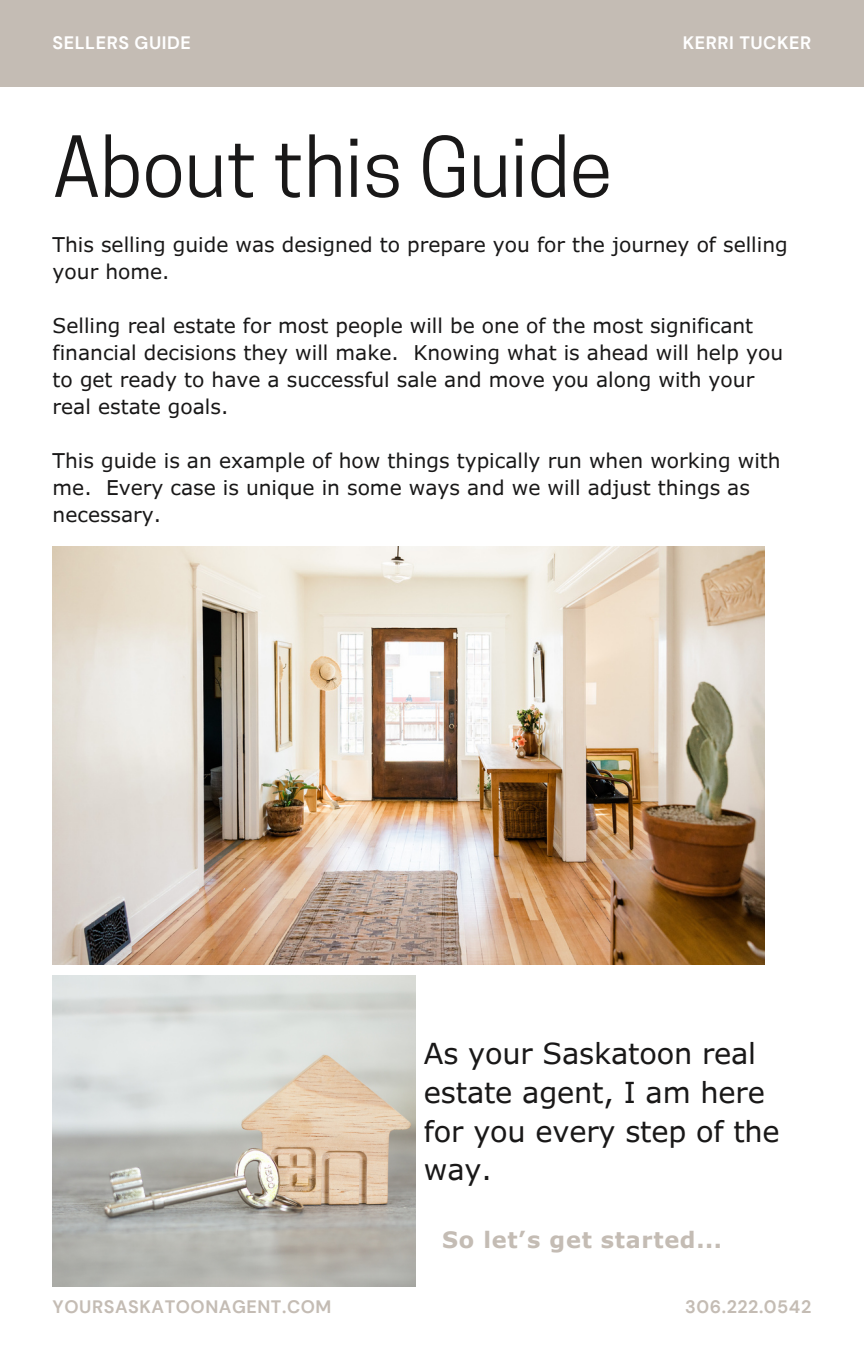
<style>
.page{position:relative;width:864px;height:1350px;background:#fff}
.page>*{position:absolute;margin:0;border:0;box-sizing:border-box;transform-origin:0 0}
.t1{font:78.08px "Cooper Hewitt";color:#191818}
.t2{font:28.8px/38.7px "Verdana Pro";letter-spacing:-.005em;color:#191818}
.t3{font:700 22.5px "Verdana Pro";letter-spacing:.03em;color:#c4bcb4}
.t4{font:20.25px/27px "Verdana Pro";color:#191818}
.t5{font:700 18px "DM Sans";letter-spacing:.03em;color:#c4bcb4}
.t6{font:700 18px "DM Sans";letter-spacing:.03em;color:#fff}
</style>
<div class="page">
<img style="left:53px;top:546px;width:712px;height:419px">
<img style="left:53px;top:976px;width:362px;height:310px">
<div style="left:0;top:0;width:864px;height:86px;background:#c4bcb4"></div>
<h3 class="t6" style="left:53px;top:31px;width:140px">SELLERS GUIDE</h3>
<h1 class="t1" style="left:53px;top:138px;width:561px">About this Guide</h1>
<p class="t6" style="left:683px;top:31px;width:130px">KERRI TUCKER</p>
<h4 class="t4" style="left:53px;top:231px;width:737px">This selling guide was designed to prepare you for the journey of selling your home.</h4>
<h4 class="t4" style="left:53px;top:312px;width:732px">Selling real estate for most people will be one of the most significant financial decisions they will make. Knowing what is ahead will help you to get ready to have a successful sale and move you along with your real estate goals.</h4>
<h2 class="t4" style="left:53px;top:447px;width:730px">This guide is an example of how things typically run when working with me. Every case is unique in some ways and we will adjust things as necessary.</h2>
<h4 class="t2" style="left:424px;top:1033px;width:357px">As your Saskatoon real estate agent, I am here for you every step of the way.</h4>
<p class="t5" style="left:53px;top:1295px;width:280px">YOURSASKATOONAGENT.COM</p>
<p class="t3" style="left:442px;top:1226px;width:281px">So let’s get started...</p>
<p class="t5" style="left:685px;top:1295px;width:128px">306.222.0542</p>
</div>
